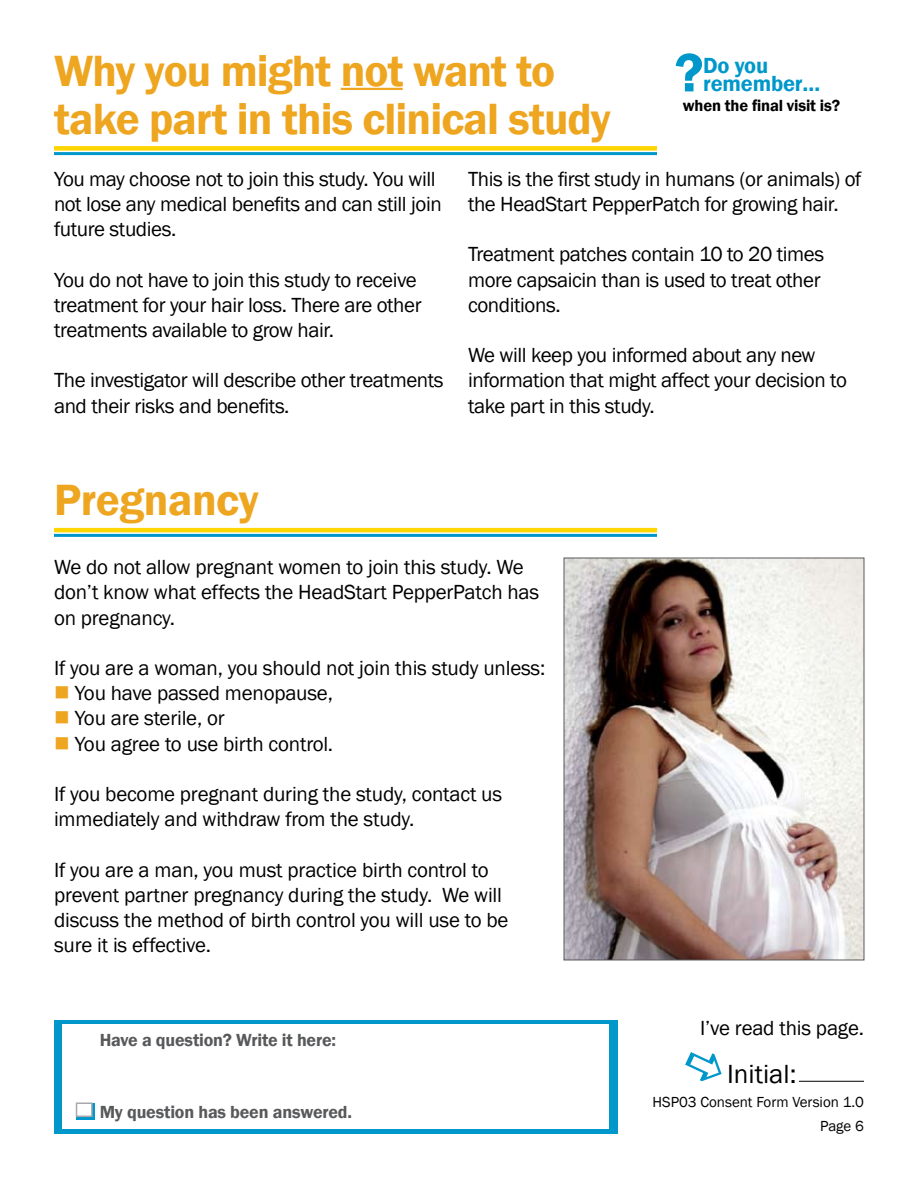
<style>
.page{position:relative;width:918px;height:1188px;background:#fff}
.page>*{position:absolute;margin:0;border:0;box-sizing:border-box;transform-origin:0 0}
.t1{font:600 56.1px "Franklin Gothic";color:#0098cb}
.t2{font:600 45px/48px "Franklin Gothic";letter-spacing:-.02em;color:#eea520}
.t3{font:27px "Franklin Gothic";color:#000}
.t4{font:600 22.5px/18px "Franklin Gothic";letter-spacing:-.01em;color:#0098cb}
.t5{font:21px/25.2px "Franklin Gothic";letter-spacing:-.02em;color:#000}
.t6{font:600 18px "Franklin Gothic";letter-spacing:-.01em;color:#58595b}
.t7{font:600 16.5px "Franklin Gothic";letter-spacing:-.01em;color:#000}
.t8{font:15px/24px "Franklin Gothic";color:#000}
.s1{color:#eea520}
</style>
<div class="page">
<hr style="left:341px;top:88px;width:62px;height:2px;background:#eea520">
<img style="left:566px;top:560px;width:296px;height:398px">
<div style="left:564px;top:558px;width:300px;height:402px;border:1px solid #58595b"></div>
<div style="left:54px;top:146px;width:603px;height:5px;background:#ffd600"></div>
<hr style="left:54px;top:152px;width:603px;height:3px;background:#0098cb">
<hr style="left:54px;top:528px;width:603px;height:4px;background:#ffd600">
<hr style="left:54px;top:534px;width:603px;height:3px;background:#0098cb">
<div style="left:54px;top:1020px;width:564px;height:114px;background:#0098cb"></div>
<div style="left:62px;top:1025px;width:547px;height:104px;background:#fff"></div>
<div style="left:76px;top:1103px;width:19px;height:17px;background:#0098cb"></div>
<div style="left:77px;top:1103px;width:15px;height:13px;background:#fff"></div>
<div style="left:76px;top:1102px;width:17px;height:15px;border:2px solid #a7a9ac"></div>
<hr style="left:799px;top:1081px;width:65px;height:1px;background:#000">
<svg style="left:685px;top:1052px;width:37px;height:29px"></svg>
<h2 class="t2" style="left:54px;top:47px;width:558px">Why you might not want to take part in this clinical study</h2>
<h1 class="t1" style="left:675px;top:38px;width:30px">?</h1>
<p class="t4" style="left:703px;top:57px;width:119px">Do you remember…</p>
<p class="t7" style="left:683px;top:96px;width:159px">when the final visit is?</p>
<p class="t5" style="left:54px;top:167px;width:389px">You may choose not to join this study. You will not lose any medical benefits and can still join future studies.</p>
<p class="t5" style="left:54px;top:267px;width:369px">You do not have to join this study to receive treatment for your hair loss. There are other treatments available to grow hair.</p>
<p class="t5" style="left:54px;top:368px;width:391px">The investigator will describe other treatments and their risks and benefits.</p>
<p class="t5" style="left:468px;top:167px;width:395px">This is the first study in humans (or animals) of the HeadStart PepperPatch for growing hair.</p>
<p class="t5" style="left:468px;top:242px;width:358px">Treatment patches contain 10 to 20 times more capsaicin than is used to treat other conditions.</p>
<p class="t5" style="left:468px;top:343px;width:380px">We will keep you informed about any new information that might affect your decision to take part in this study.</p>
<h2 class="t2" style="left:54px;top:476px;width:206px">Pregnancy</h2>
<p class="t5" style="left:54px;top:555px;width:487px">We do not allow pregnant women to join this study. We don’t know what effects the HeadStart PepperPatch has on pregnancy.</p>
<p class="t5" style="left:54px;top:656px;width:493px">If you are a woman, you should not join this study unless:</p>
<p class="t5" style="left:54px;top:681px;width:280px"><span class="s1">■</span> You have passed menopause,</p>
<p class="t5" style="left:54px;top:706px;width:172px"><span class="s1">■</span> You are sterile, or</p>
<p class="t5" style="left:54px;top:731px;width:281px"><span class="s1">■</span> You agree to use birth control.</p>
<p class="t5" style="left:54px;top:782px;width:450px">If you become pregnant during the study, contact us immediately and withdraw from the study.</p>
<p class="t5" style="left:54px;top:857px;width:456px">If you are a man, you must practice birth control to prevent partner pregnancy during the study. We will discuss the method of birth control you will use to be sure it is effective.</p>
<p class="t6" style="left:100px;top:1029px;width:238px">Have a question? Write it here:</p>
<p class="t6" style="left:100px;top:1101px;width:254px">My question has been answered.</p>
<p class="t5" style="left:700px;top:1016px;width:165px">I’ve read this page.</p>
<p class="t3" style="left:727px;top:1057px;width:71px">Initial:</p>
<p class="t8" style="left:820px;top:1090px;width:45px;text-indent:-167px">HSP03 Consent Form Version 1.0<br>Page</p>
</div>
